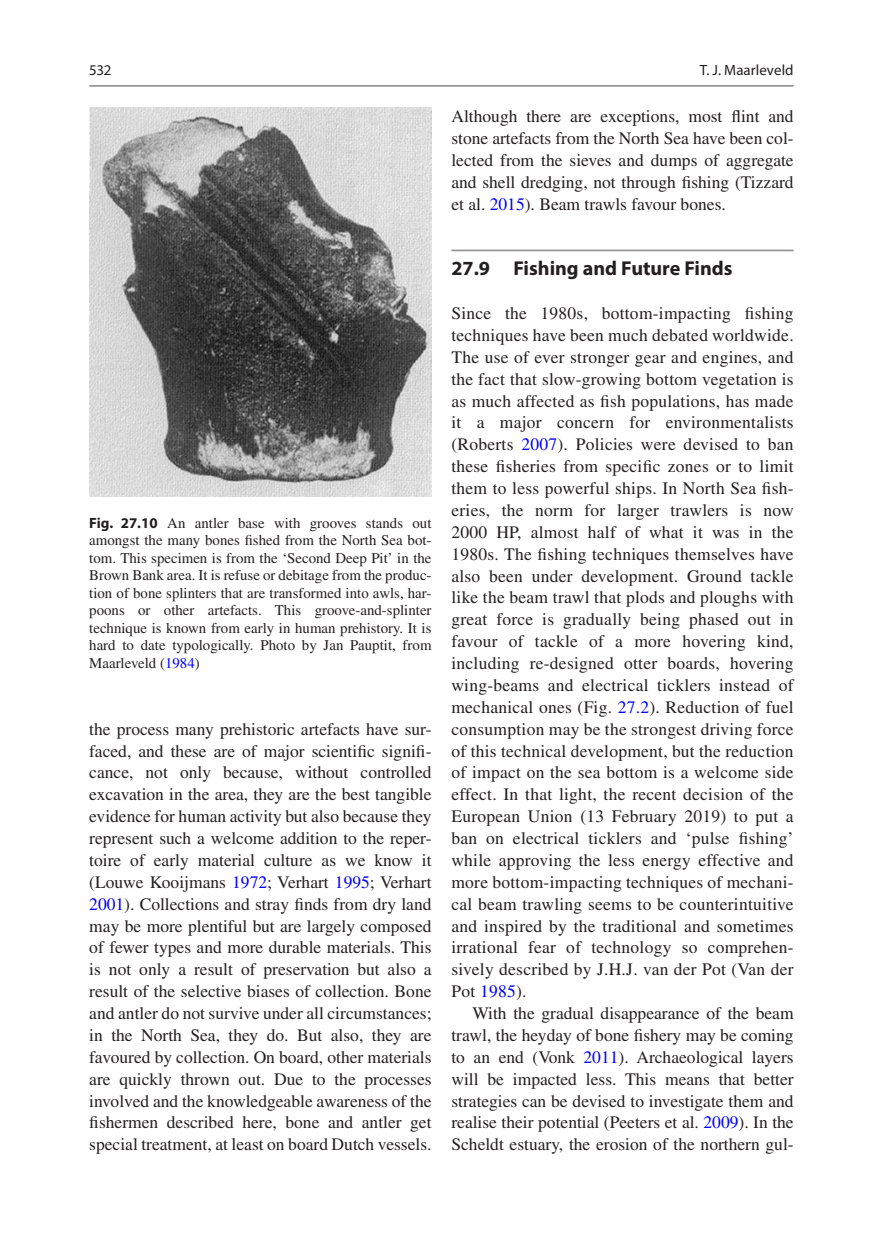
<style>
.page{position:relative;width:883px;height:1260px;background:#fff}
.page>*{position:absolute;margin:0;border:0;box-sizing:border-box;transform-origin:0 0}
.t1{font:700 20.12px "Xqnmwf Myriad Pro";color:#231f20}
.t2{font:17.5px/21.9px "Jrbvrn Times LT Std";color:#231f20;text-align:justify}
.t3{font:14.88px/17.5px "Jrbvrn Times LT Std";color:#231f20;text-align:justify}
.t4{font:14.88px "Kdlwhc Myriad Pro";letter-spacing:.01em;color:#231f20}
.t5{font:14.88px "Plncyy Myriad Pro";color:#231f20}
.s1{font-family:"Xqnmwf Myriad Pro";font-weight:700}
.s2{color:#0000fa}
</style>
<div class="page">
<hr style="left:451px;top:250px;width:343px;height:1px;background:#939598">
<img style="left:89px;top:107px;width:343px;height:390px">
<hr style="left:89px;top:85px;width:705px;height:2px;background:#939598">
<p class="t5" style="left:89px;top:61px;width:24px">532</p>
<p class="t3" style="left:89px;top:514px;width:344px"><span class="s1">Fig. 27.10</span> An antler base with grooves stands out amongst the many bones fished from the North Sea bot&shy;tom. This specimen is from the ‘Second Deep Pit’ in the Brown Bank area. It is refuse or debitage from the produc&shy;tion of bone splinters that are transformed into awls, har&shy;poons or other artefacts. This groove-and-splinter technique is known from early in human prehistory. It is hard to date typologically. Photo by Jan Pauptit, from Maarleveld (<span class="s2">1984</span>)</p>
<p class="t2" style="left:89px;top:718px;width:344px">the process many prehistoric artefacts have sur&shy;faced, and these are of major scientific signifi&shy;cance, not only because, without controlled excavation in the area, they are the best tangible evidence for human activity but also because they represent such a welcome addition to the reper&shy;toire of early material culture as we know it (Louwe Kooijmans <span class="s2">1972</span>; Verhart <span class="s2">1995</span>; Verhart <span class="s2">2001</span>). Collections and stray finds from dry land may be more plentiful but are largely composed of fewer types and more durable materials. This is not only a result of preservation but also a result of the selective biases of collection. Bone and antler do not survive under all circumstances; in the North Sea, they do. But also, they are favoured by collection. On board, other materials are quickly thrown out. Due to the processes involved and the knowledgeable awareness of the fishermen described here, bone and antler get special treatment, at least on board Dutch vessels.</p>
<p class="t4" style="left:700px;top:61px;width:96px">T. J. Maarleveld</p>
<p class="t2" style="left:451px;top:105px;width:344px">Although there are exceptions, most flint and stone artefacts from the North Sea have been col&shy;lected from the sieves and dumps of aggregate and shell dredging, not through fishing (Tizzard et al. <span class="s2">2015</span>). Beam trawls favour bones.</p>
<p class="t1" style="left:451px;top:255px;width:283px">27.9 Fishing and Future Finds</p>
<p class="t2" style="left:451px;top:302px;width:344px">Since the 1980s, bottom-impacting fishing techniques have been much debated worldwide.<br>The use of ever stronger gear and engines, and the fact that slow-growing bottom vegetation is as much affected as fish populations, has made it a major concern for environmentalists (Roberts <span class="s2">2007</span>). Policies were devised to ban these fisheries from specific zones or to limit them to less powerful ships. In North Sea fish&shy;eries, the norm for larger trawlers is now 2000 HP, almost half of what it was in the 1980s. The fishing techniques themselves have also been under development. Ground tackle like the beam trawl that plods and ploughs with great force is gradually being phased out in favour of tackle of a more hovering kind, including re-designed otter boards, hovering wing-beams and electrical ticklers instead of mechanical ones (Fig. <span class="s2">27.2</span>). Reduction of fuel consumption may be the strongest driving force of this technical development, but the reduction of impact on the sea bottom is a welcome side effect. In that light, the recent decision of the European Union (13 February 2019) to put a ban on electrical ticklers and ‘pulse fishing’ while approving the less energy effective and more bottom-impacting techniques of mechani&shy;cal beam trawling seems to be counterintuitive and inspired by the traditional and sometimes irrational fear of technology so comprehen&shy;sively described by J.H.J. van der Pot (Van der Pot <span class="s2">1985</span>).</p>
<p class="t2" style="left:451px;top:1002px;width:344px;text-indent:21px">With the gradual disappearance of the beam trawl, the heyday of bone fishery may be coming to an end (Vonk <span class="s2">2011</span>). Archaeological layers will be impacted less. This means that better strategies can be devised to investigate them and realise their potential (Peeters et al. <span class="s2">2009</span>). In the Scheldt estuary, the erosion of the northern gul-</p>
</div>
